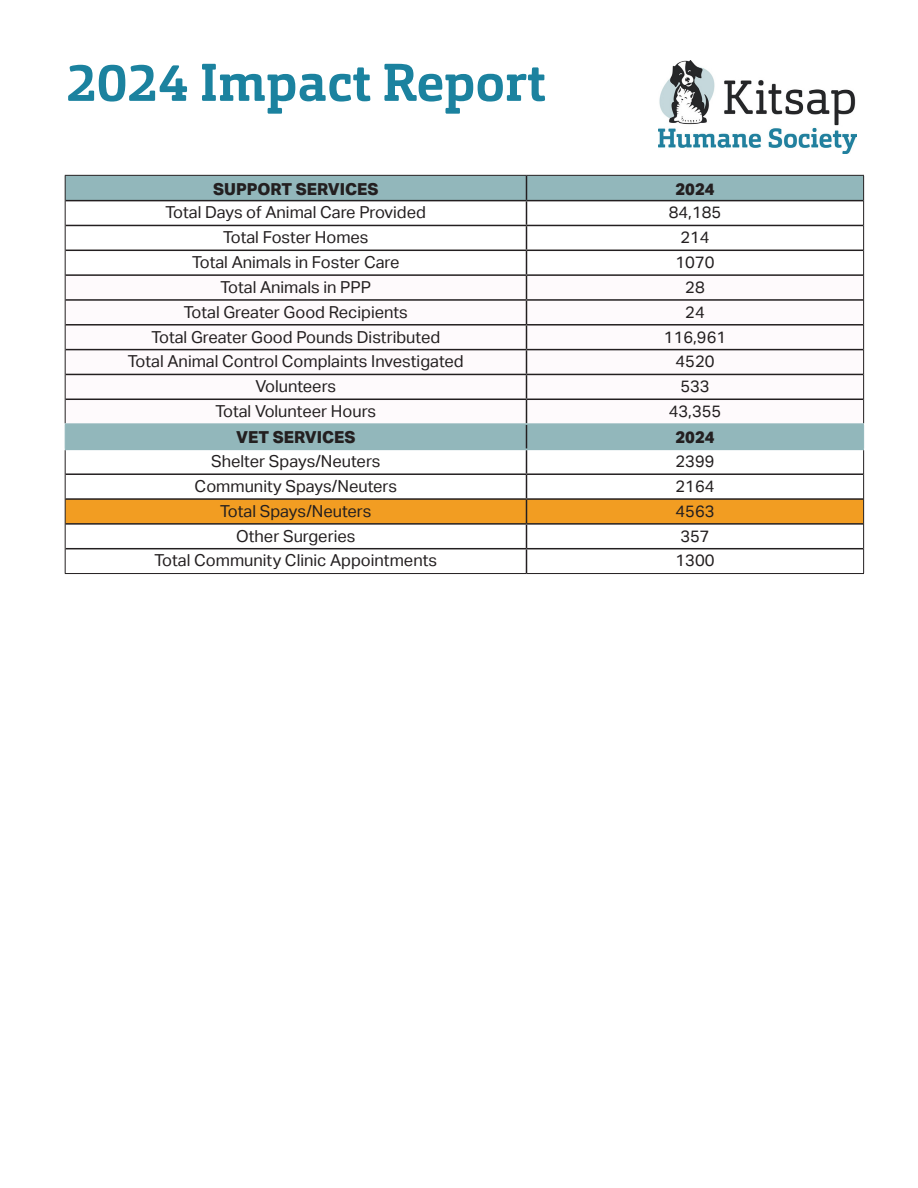
<style>
.page{position:relative;width:918px;height:1188px;background:#fff}
.page>*{position:absolute;margin:0;border:0;box-sizing:border-box;transform-origin:0 0}
.t1{font:700 52.5px "Orgon Slab";color:#1b829f}
.t2{font:16.5px "Aktiv Grotesk";color:#231f20}
.t3{font:800 16.5px "Aktiv Grotesk";color:#231f20}
</style>
<div class="page">
<img style="left:658px;top:60px;width:199px;height:94px">
<hr style="left:65px;top:573px;width:461px;height:1px;background:#231f20">
<hr style="left:526px;top:573px;width:338px;height:1px;background:#231f20">
<svg style="left:65px;top:175px;width:799px;height:398px"></svg>
<p class="t1" style="left:66px;top:49px;width:481px">2024 Impact Report</p>
<p class="t3" style="left:213px;top:178px;width:167px">SUPPORT SERVICES</p>
<p class="t3" style="left:676px;top:178px;width:41px">2024</p>
<p class="t2" style="left:166px;top:203px;width:262px">Total Days of Animal Care Provided</p>
<p class="t2" style="left:669px;top:203px;width:54px">84,185</p>
<p class="t2" style="left:223px;top:228px;width:147px">Total Foster Homes</p>
<p class="t2" style="left:680px;top:228px;width:31px">214</p>
<p class="t2" style="left:192px;top:253px;width:209px">Total Animals in Foster Care</p>
<p class="t2" style="left:676px;top:253px;width:41px">1070</p>
<p class="t2" style="left:220px;top:278px;width:152px">Total Animals in PPP</p>
<p class="t2" style="left:685px;top:278px;width:21px">28</p>
<p class="t2" style="left:184px;top:302px;width:226px">Total Greater Good Recipients</p>
<p class="t2" style="left:685px;top:302px;width:21px">24</p>
<p class="t2" style="left:151px;top:327px;width:290px">Total Greater Good Pounds Distributed</p>
<p class="t2" style="left:664px;top:327px;width:64px">116,961</p>
<p class="t2" style="left:128px;top:352px;width:337px">Total Animal Control Complaints Investigated</p>
<p class="t2" style="left:676px;top:352px;width:41px">4520</p>
<p class="t2" style="left:255px;top:377px;width:82px">Volunteers</p>
<p class="t2" style="left:680px;top:377px;width:31px">533</p>
<p class="t2" style="left:215px;top:402px;width:162px">Total Volunteer Hours</p>
<p class="t2" style="left:669px;top:402px;width:54px">43,355</p>
<p class="t3" style="left:236px;top:427px;width:121px">VET SERVICES</p>
<p class="t3" style="left:676px;top:427px;width:41px">2024</p>
<p class="t2" style="left:211px;top:452px;width:171px">Shelter Spays/Neuters</p>
<p class="t2" style="left:676px;top:452px;width:41px">2399</p>
<p class="t2" style="left:195px;top:477px;width:204px">Community Spays/Neuters</p>
<p class="t2" style="left:676px;top:477px;width:41px">2164</p>
<p class="t2" style="left:220px;top:501px;width:153px">Total Spays/Neuters</p>
<p class="t2" style="left:676px;top:501px;width:41px">4563</p>
<p class="t2" style="left:236px;top:526px;width:121px">Other Surgeries</p>
<p class="t2" style="left:680px;top:526px;width:31px">357</p>
<p class="t2" style="left:155px;top:551px;width:284px">Total Community Clinic Appointments</p>
<p class="t2" style="left:676px;top:551px;width:41px">1300</p>
</div>
